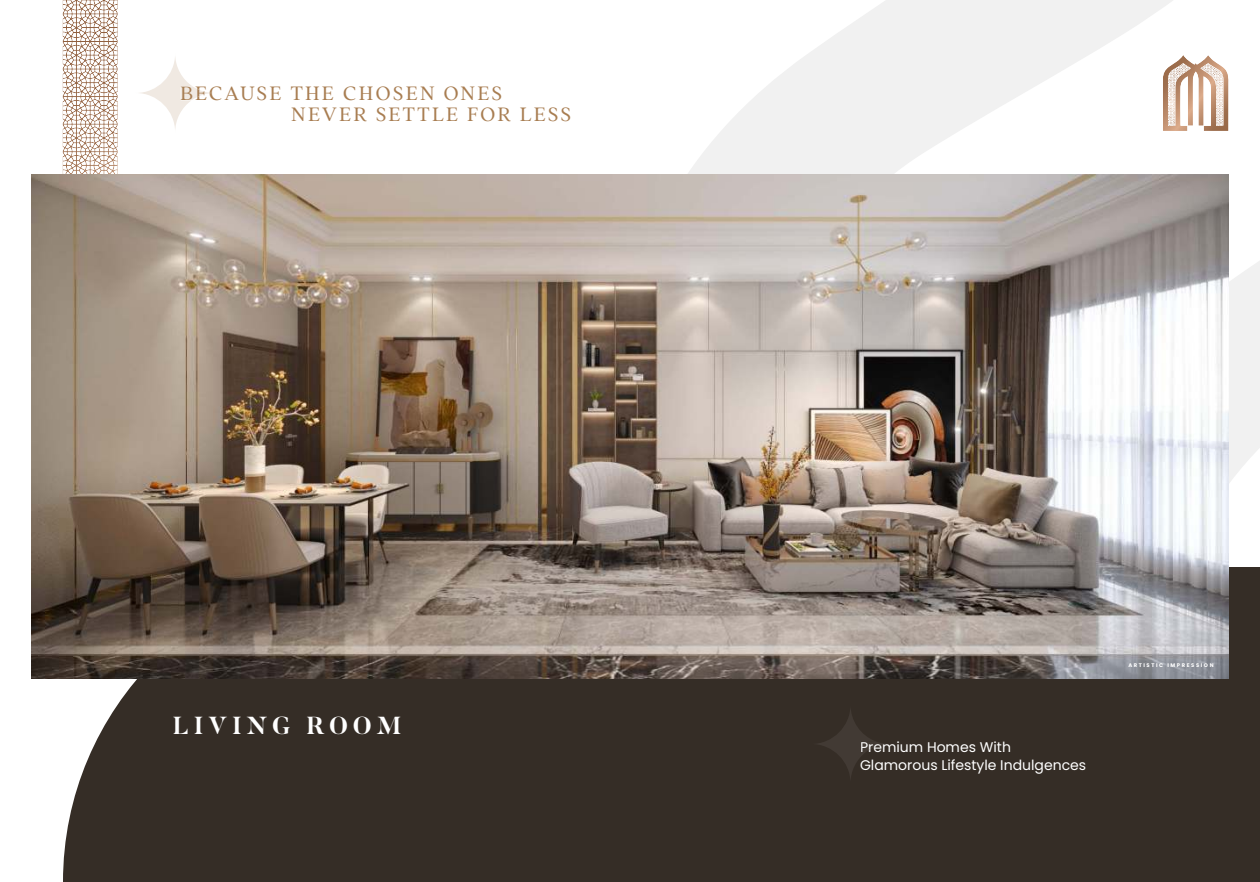
<style>
.page{position:relative;width:1260px;height:882px;background:#fff}
.page>*{position:absolute;margin:0;border:0;box-sizing:border-box;transform-origin:0 0}
.t1{font:700 24.5px "Butler";letter-spacing:.2em;color:#fff}
.t2{font:300 21px/21.3px "Addington CF";letter-spacing:.1em;color:#a87d51}
.t3{font:14px/18.1px "Poppins";color:#fff}
.t4{font:700 5.25px "Poppins";letter-spacing:.3em;color:#fff}
.s1{color:#a77d52}
</style>
<div class="page">
<img style="left:63px;top:0;width:46px;height:175px">
<svg style="left:611px;top:0;width:649px;height:567px"></svg>
<div style="left:63px;top:567px;width:1197px;height:315px;background:#352d26"></div>
<svg style="left:811px;top:705px;width:79px;height:78px;background:#372f29"></svg>
<img style="left:1163px;top:55px;width:65px;height:76px">
<img style="left:1168px;top:64px;width:23px;height:12px">
<img style="left:1168px;top:76px;width:12px;height:28px">
<svg style="left:1168px;top:104px;width:7px;height:22px"></svg>
<img style="left:1201px;top:63px;width:22px;height:13px">
<img style="left:1212px;top:76px;width:11px;height:28px">
<svg style="left:1216px;top:104px;width:7px;height:22px"></svg>
<img style="left:32px;top:175px;width:1196px;height:504px">
<svg style="left:141px;top:57px;width:69px;height:72px"></svg>
<h2 class="t2" style="left:291px;top:83px;width:281px;text-indent:-111px"><span class="s1">BEC</span>AUSE THE CHOSEN ONES<br>NEVER SETTLE FOR LESS</h2>
<h1 class="t1" style="left:173px;top:716px;width:230px">LIVING ROOM</h1>
<p class="t3" style="left:860px;top:738px;width:228px">Premium Homes With<br>Glamorous Lifestyle Indulgences</p>
<p class="t4" style="left:1128px;top:663px;width:87px">ARTISTIC IMPRESSION</p>
</div>
